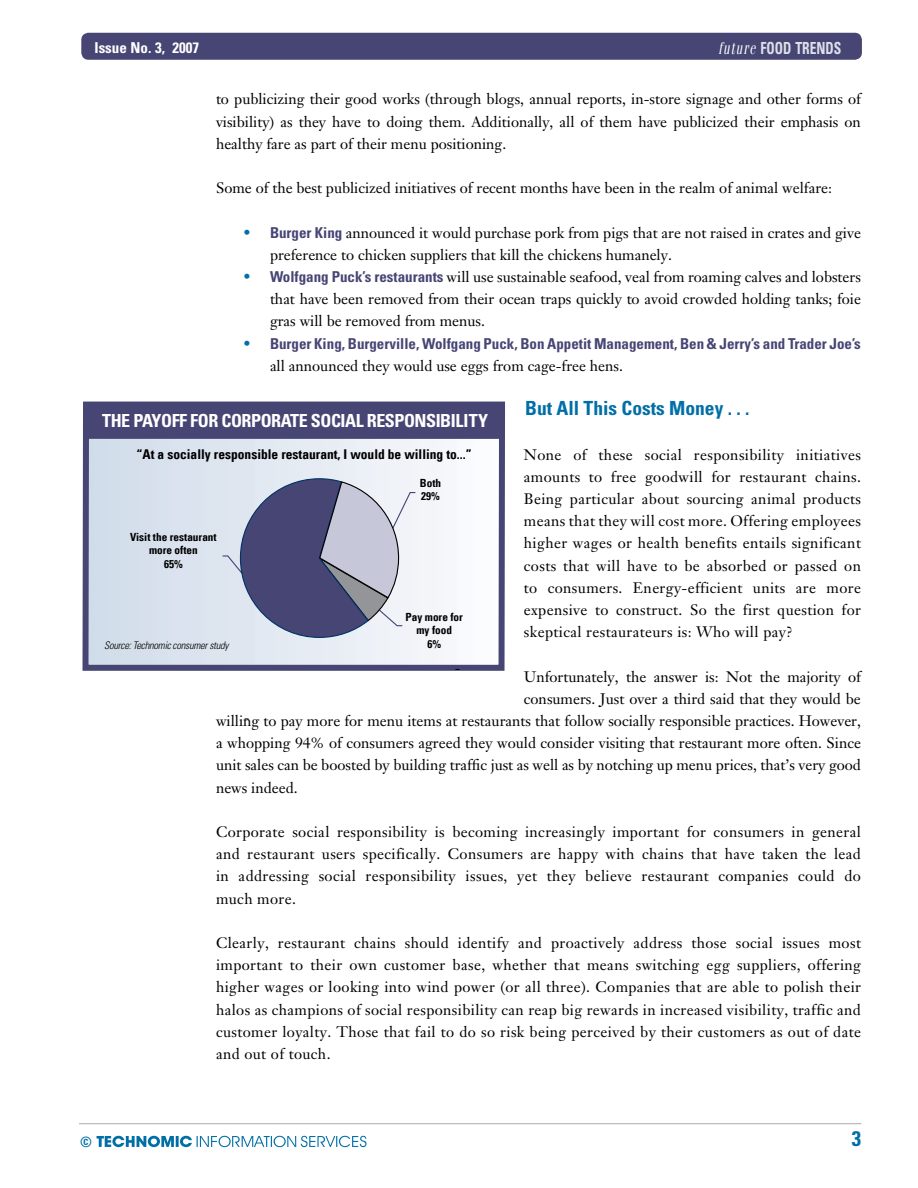
<style>
.page{position:relative;width:918px;height:1188px;background:#fff}
.page>*{position:absolute;margin:0;border:0;box-sizing:border-box;transform-origin:0 0}
.t1{font:700 condensed 19.5px "Univers LT Std";color:#006fa7}
.t2{font:700 condensed 18px "Univers LT Std";letter-spacing:-.025em;color:#fff}
.t3{font:700 condensed 16.65px "Univers LT Std";color:#dfdfea;scale:.81 1}
.t4{font:15px/22.2px "Janson Text";color:#000;text-align:justify}
.t5{font:700 condensed 15px "Univers LT Std";color:#464574}
.t6{font:700 condensed 15px "Univers LT Std";color:#fff}
.t7{font:700 condensed 14.25px "Univers LT";color:#006fa7}
.t8{font:700 condensed 13.5px "Univers LT";color:#000}
.t9{font:700 condensed 11.25px/13.5px "Univers LT";color:#000;text-align:center}
.t10{font:italic 300 condensed 10.5px "Univers LT Std";letter-spacing:-.025em;color:#000}
.s1{font-family:"Felicia";font-weight:400;font-style:italic;font-stretch:normal;font-size:16.95px;color:#fff}
.s2{color:#006fa7}
.s3{font-family:"Univers LT Std";font-weight:700;font-stretch:condensed;color:#464574}
.s4{font-family:"Janson Text";font-weight:400;font-stretch:normal;color:#006fa7}
</style>
<div class="page">
<div style="left:81px;top:33px;width:781px;height:27px;background:#464574;border-radius:7px"></div>
<svg style="left:97px;top:1136px;width:270px;height:11px"></svg>
<hr style="left:79px;top:1123px;width:782px;height:1px;background:#bcbdbf">
<svg style="left:82px;top:401px;width:423px;height:270px"></svg>
<div style="left:86px;top:406px;width:415px;height:33px;background:#464574"></div>
<svg style="left:222px;top:478px;width:194px;height:161px;background:#9699b2"></svg>
<p class="t6" style="left:94px;top:38px;width:106px">Issue No. 3, 2007</p>
<p class="t3" style="left:718px;top:38px;width:132px"><span class="s1">future</span> Food Tr ends</p>
<p class="t4" style="left:216px;top:88px;width:646px">to publicizing their good works (through blogs, annual reports, in-store signage and other forms of visibility) as they have to doing them. Additionally, all of them have publicized their emphasis on healthy fare as part of their menu positioning.</p>
<p class="t4" style="left:216px;top:177px;width:618px">Some of the best publicized initiatives of recent months have been in the realm of animal welfare:</p>
<p class="t4" style="left:270px;top:221px;width:593px;text-indent:-27px"><span class="s2">•</span> <span class="s3">Burger King</span> announced it would purchase pork from pigs that are not raised in crates and give preference to chicken suppliers that kill the chickens humanely.</p>
<p class="t4" style="left:270px;top:266px;width:592px;text-indent:-27px"><span class="s2">•</span> <span class="s3">Wolfgang Puck’s restaurants</span> will use sustainable seafood, veal from roaming calves and lobsters that have been removed from their ocean traps quickly to avoid crowded holding tanks; foie gras will be removed from menus.</p>
<p class="t5" style="left:243px;top:334px;width:619px"><span class="s4">•</span> Burger King, Burgerville, Wolfgang Puck, Bon Appetit Management, Ben &amp; Jerry’s and Trader Joe’s</p>
<p class="t4" style="left:270px;top:354px;width:355px">all announced they would use eggs from cage-free hens.</p>
<h1 class="t1" style="left:525px;top:396px;width:226px">But All This Costs Money . . .</h1>
<p class="t4" style="left:524px;top:443px;width:339px">None of these social responsibility initiatives amounts to free goodwill for restaurant chains.<br>Being particular about sourcing animal products means that they will cost more. Offering employees higher wages or health benefits entails significant costs that will have to be absorbed or passed on to consumers. Energy-efficient units are more expensive to construct. So the first question for skeptical restaurateurs is: Who will pay?</p>
<p class="t4" style="left:524px;top:665px;width:339px">Unfortunately, the answer is: Not the majority of</p>
<p class="t4" style="left:524px;top:687px;width:338px">consumers. Just over a third said that they would be</p>
<p class="t4" style="left:216px;top:710px;width:647px">willing to pay more for menu items at restaurants that follow socially responsible practices. However,</p>
<p class="t4" style="left:216px;top:732px;width:646px">a whopping 94% of consumers agreed they would consider visiting that restaurant more often. Since</p>
<p class="t4" style="left:216px;top:754px;width:646px">unit sales can be boosted by building traffic just as well as by notching up menu prices, that’s very good</p>
<p class="t4" style="left:216px;top:776px;width:83px">news indeed.</p>
<p class="t4" style="left:216px;top:821px;width:647px">Corporate social responsibility is becoming increasingly important for consumers in general and restaurant users specifically. Consumers are happy with chains that have taken the lead in addressing social responsibility issues, yet they believe restaurant companies could do much more.</p>
<p class="t4" style="left:216px;top:932px;width:647px">Clearly, restaurant chains should identify and proactively address those social issues most important to their own customer base, whether that means switching egg suppliers, offering higher wages or looking into wind power (or all three). Companies that are able to polish their halos as champions of social responsibility can reap big rewards in increased visibility, traffic and customer loyalty. Those that fail to do so risk being perceived by their customers as out of date and out of touch.</p>
<p class="t2" style="left:102px;top:409px;width:387px">THE PAYOFF FOR CORPORATE SOCIAL RESPONSIBILITY</p>
<p class="t8" style="left:137px;top:446px;width:337px">“At a socially responsible restaurant, I would be willing to...”</p>
<p class="t9" style="left:420px;top:476px;width:23px;text-align:left">Both<br>29%</p>
<p class="t9" style="left:130px;top:530px;width:88px">Visit the restaurant more often<br>65%</p>
<p class="t9" style="left:406px;top:610px;width:59px">Pay more for my food<br>6%</p>
<p class="t10" style="left:104px;top:639px;width:126px">Source: Technomic consumer study</p>
<p class="t7" style="left:80px;top:1133px;width:13px">©</p>
</div>
